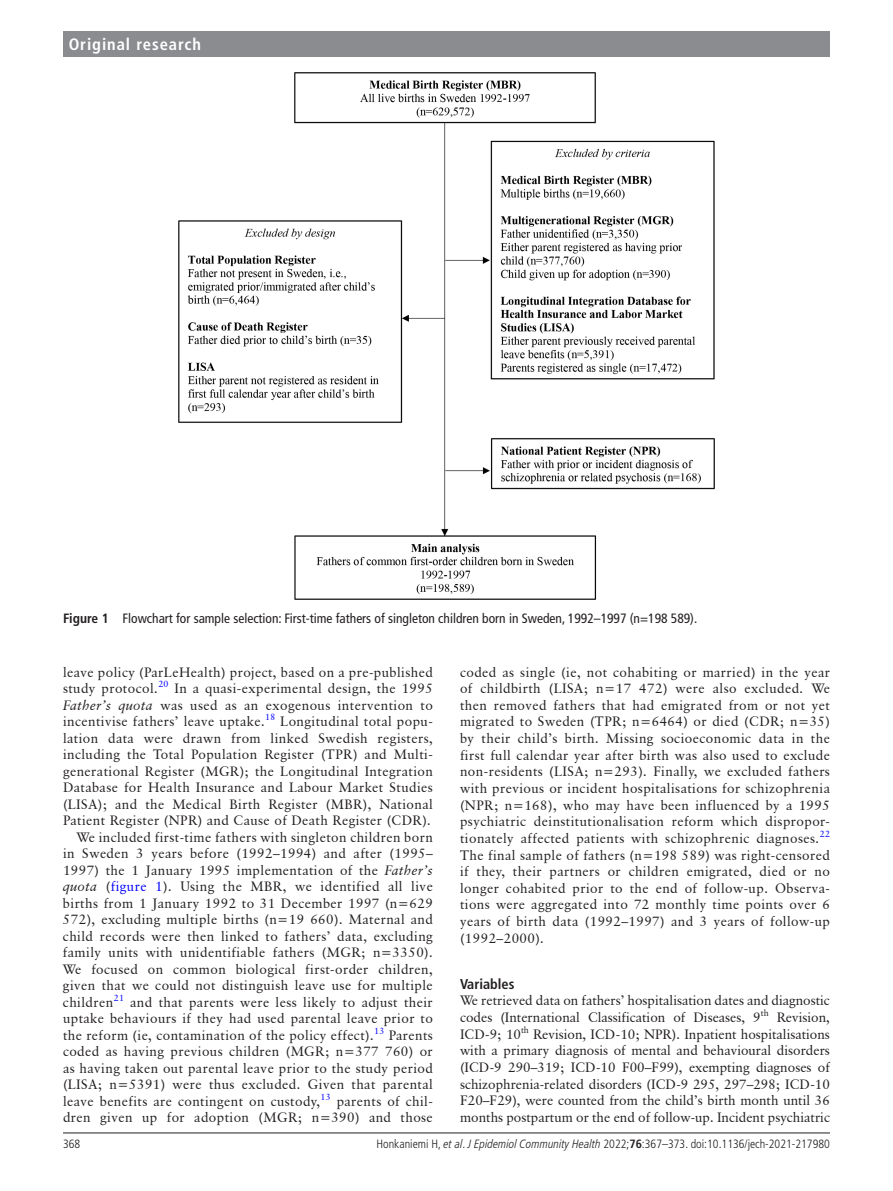
<style>
.page{position:relative;width:893px;height:1191px;background:#fff}
.page>*{position:absolute;margin:0;border:0;box-sizing:border-box;transform-origin:0 0}
.t1{font:700 condensed 16.5px "Frutiger LT Pro";letter-spacing:.055em;color:#fff}
.t2{font:700 condensed 14.25px "Frutiger LT Pro";color:#231f20}
.t3{font:13.5px/16.6px "Classical Garamond BT";letter-spacing:.03em;color:#231f20;text-align:justify}
.t4{font:condensed 13.5px "Frutiger LT Pro";color:#231f20}
.t5{font:300 condensed 12px "Frutiger LT Pro";color:#231f20}
.s1{font-weight:700}
.s2{font-style:italic}
.s3{color:#00f}
</style>
<div class="page">
<hr style="left:63px;top:1132px;width:767px;height:1px;background:#231f20">
<div style="left:63px;top:31px;width:767px;height:25px;background:#8a8c8f"></div>
<img style="left:178px;top:72px;width:537px;height:527px">
<p class="t1" style="left:69px;top:34px;width:134px">Original research</p>
<p class="t4" style="left:63px;top:610px;width:636px"><span class="s1">Figure 1</span> Flowchart for sample selection: First-time fathers of singleton children born in Sweden, 1992–1997 (n=198 589).</p>
<p class="t3" style="left:63px;top:663px;width:371px">leave policy (ParLeHealth) project, based on a pre-published</p>
<p class="t3" style="left:63px;top:680px;width:371px">study protocol.<sup>20</sup> In a quasi-experimental design, the 1995</p>
<p class="t3" style="left:63px;top:696px;width:371px"><span class="s2">Father’s quota</span> was used as an exogenous intervention to</p>
<p class="t3" style="left:63px;top:713px;width:371px">incentivise fathers’ leave uptake.<sup>18</sup> Longitudinal total popu-</p>
<p class="t3" style="left:63px;top:729px;width:371px">lation data were drawn from linked Swedish registers,</p>
<p class="t3" style="left:63px;top:746px;width:371px">including the Total Population Register (TPR) and Multi-</p>
<p class="t3" style="left:63px;top:762px;width:371px">generational Register (MGR); the Longitudinal Integration</p>
<p class="t3" style="left:63px;top:779px;width:371px">Database for Health Insurance and Labour Market Studies</p>
<p class="t3" style="left:63px;top:795px;width:371px">(LISA); and the Medical Birth Register (MBR), National</p>
<p class="t3" style="left:63px;top:812px;width:369px">Patient Register (NPR) and Cause of Death Register (CDR).</p>
<p class="t3" style="left:77px;top:828px;width:358px">We included first-time fathers with singleton children born</p>
<p class="t3" style="left:63px;top:845px;width:371px">in Sweden 3 years before (1992–1994) and after (1995–</p>
<p class="t3" style="left:63px;top:861px;width:371px">1997) the 1 January 1995 implementation of the <span class="s2">Father’s</span></p>
<p class="t3" style="left:63px;top:878px;width:371px"><span class="s2">quota</span> (<span class="s3">figure 1</span>). Using the MBR, we identified all live</p>
<p class="t3" style="left:63px;top:894px;width:371px">births from 1 January 1992 to 31 December 1997 (n=629</p>
<p class="t3" style="left:63px;top:911px;width:371px">572), excluding multiple births (n=19 660). Maternal and</p>
<p class="t3" style="left:63px;top:927px;width:371px">child records were then linked to fathers’ data, excluding</p>
<p class="t3" style="left:63px;top:943px;width:371px">family units with unidentifiable fathers (MGR; n=3350).</p>
<p class="t3" style="left:63px;top:960px;width:371px">We focused on common biological first-order children,</p>
<p class="t3" style="left:63px;top:976px;width:371px">given that we could not distinguish leave use for multiple</p>
<p class="t3" style="left:63px;top:993px;width:62px">children<sup>21</sup></p>
<p class="t3" style="left:63px;top:993px;width:371px;text-indent:67px">and that parents were less likely to adjust their uptake behaviours if they had used parental leave prior to the reform (ie, contamination of the policy effect).<sup>13</sup> Parents coded as having previous children (MGR; n=377 760) or as having taken out parental leave prior to the study period (LISA; n=5391) were thus excluded. Given that parental leave benefits are contingent on custody,<sup>13</sup> parents of chil&shy;dren given up for adoption (MGR; n=390) and those</p>
<p class="t3" style="left:460px;top:663px;width:371px">coded as single (ie, not cohabiting or married) in the year of childbirth (LISA; n=17 472) were also excluded. We then removed fathers that had emigrated from or not yet migrated to Sweden (TPR; n=6464) or died (CDR; n=35) by their child’s birth. Missing socioeconomic data in the first full calendar year after birth was also used to exclude non-residents (LISA; n=293). Finally, we excluded fathers with previous or incident hospitalisations for schizophrenia (NPR; n=168), who may have been influenced by a 1995 psychiatric deinstitutionalisation reform which dispropor&shy;tionately affected patients with schizophrenic diagnoses.<sup>22<br></sup>The final sample of fathers (n=198 589) was right-censored if they, their partners or children emigrated, died or no longer cohabited prior to the end of follow-up. Observa&shy;tions were aggregated into 72 monthly time points over 6 years of birth data (1992–1997) and 3 years of follow-up (1992–2000).</p>
<p class="t2" style="left:460px;top:975px;width:56px">Variables</p>
<p class="t3" style="left:460px;top:992px;width:371px">We retrieved data on fathers’ hospitalisation dates and diagnostic codes (International Classification of Diseases, 9<sup>th</sup> Revision, ICD-9; 10<sup>th</sup> Revision, ICD-10; NPR). Inpatient hospitalisations with a primary diagnosis of mental and behavioural disorders (ICD-9 290–319; ICD-10 F00–F99), exempting diagnoses of schizophrenia-related disorders (ICD-9 295, 297–298; ICD-10<br>F20–F29), were counted from the child’s birth month until 36 months postpartum or the end of follow-up. Incident psychiatric</p>
<p class="t5" style="left:63px;top:1136px;width:19px">368</p>
<p class="t5" style="left:376px;top:1136px;width:455px">Honkaniemi H, <span class="s2">et al</span>. <span class="s2">J Epidemiol Community Health</span> 2022;<span class="s1">76</span>:367–373. doi:10.1136/jech-2021-217980</p>
</div>
